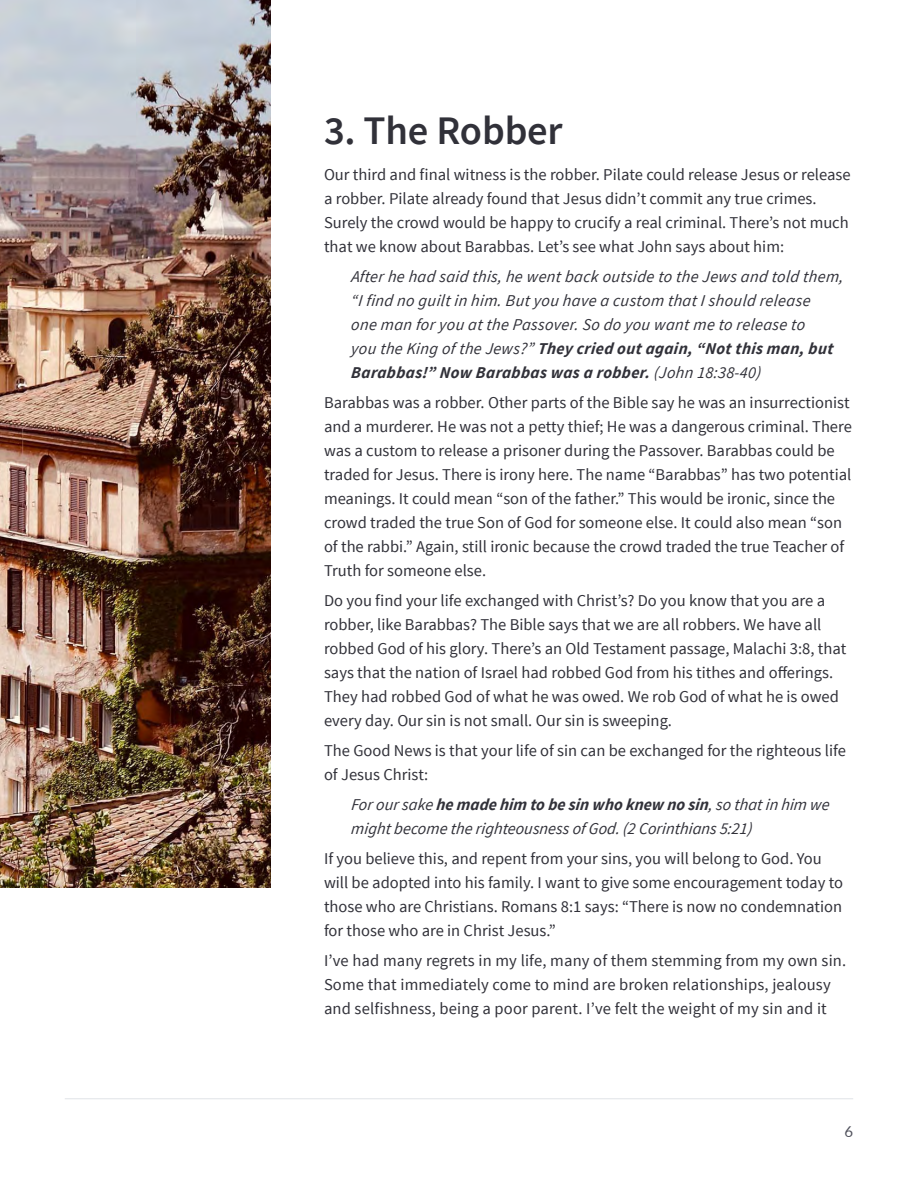
<style>
.page{position:relative;width:918px;height:1188px;background:#fff}
.page>*{position:absolute;margin:0;border:0;box-sizing:border-box;transform-origin:0 0}
.t1{font:600 40.5px "Source Sans Pro";letter-spacing:-.005em;color:#313139}
.t2{font:16.5px/24px "Source Sans Pro";color:#313139}
.t3{font:italic 16.5px/24px "Source Sans Pro";letter-spacing:.015em;color:#313139}
.t4{font:15px "Lato";color:#4f505b}
.s1{font-weight:700}
</style>
<div class="page">
<hr style="left:65px;top:1098px;width:788px;height:1px;background:#e4e6ea">
<img style="left:0;top:0;width:271px;height:888px">
<h1 class="t1" style="left:324px;top:105px;width:240px">3. The Robber</h1>
<p class="t2" style="left:324px;top:163px;width:528px">Our third and final witness is the robber. Pilate could release Jesus or release a robber. Pilate already found that Jesus didn’t commit any true crimes.<br>Surely the crowd would be happy to crucify a real criminal. There’s not much that we know about Barabbas. Let’s see what John says about him:</p>
<p class="t3" style="left:351px;top:265px;width:494px">After he had said this, he went back outside to the Jews and told them, “I find no guilt in him. But you have a custom that I should release one man for you at the Passover. So do you want me to release to<br>you the King of the Jews?” <span class="s1">They cried out again, “Not this man, but Barabbas!” Now Barabbas was a robber.</span> (John 18:38-40)</p>
<p class="t2" style="left:324px;top:391px;width:529px">Barabbas was a robber. Other parts of the Bible say he was an insurrectionist and a murderer. He was not a petty thief; He was a dangerous criminal. There was a custom to release a prisoner during the Passover. Barabbas could be traded for Jesus. There is irony here. The name “Barabbas” has two potential meanings. It could mean “son of the father.” This would be ironic, since the crowd traded the true Son of God for someone else. It could also mean “son of the rabbi.” Again, still ironic because the crowd traded the true Teacher of Truth for someone else.</p>
<p class="t2" style="left:324px;top:589px;width:524px">Do you find your life exchanged with Christ’s? Do you know that you are a robber, like Barabbas? The Bible says that we are all robbers. We have all robbed God of his glory. There’s an Old Testament passage, Malachi 3:8, that says that the nation of Israel had robbed God from his tithes and offerings.<br>They had robbed God of what he was owed. We rob God of what he is owed every day. Our sin is not small. Our sin is sweeping.</p>
<p class="t2" style="left:324px;top:739px;width:524px">The Good News is that your life of sin can be exchanged for the righteous life of Jesus Christ:</p>
<p class="t3" style="left:351px;top:793px;width:482px">For our sake <span class="s1">he made him to be sin who knew no sin</span>, so that in him we might become the righteousness of God. (2 Corinthians 5:21)</p>
<p class="t2" style="left:324px;top:847px;width:521px">If you believe this, and repent from your sins, you will belong to God. You will be adopted into his family. I want to give some encouragement today to those who are Christians. Romans 8:1 says: “There is now no condemnation for those who are in Christ Jesus.”</p>
<p class="t2" style="left:324px;top:949px;width:522px">I’ve had many regrets in my life, many of them stemming from my own sin.<br>Some that immediately come to mind are broken relationships, jealousy and selfishness, being a poor parent. I’ve felt the weight of my sin and it</p>
<p class="t4" style="left:845px;top:1121px;width:10px">6</p>
</div>
